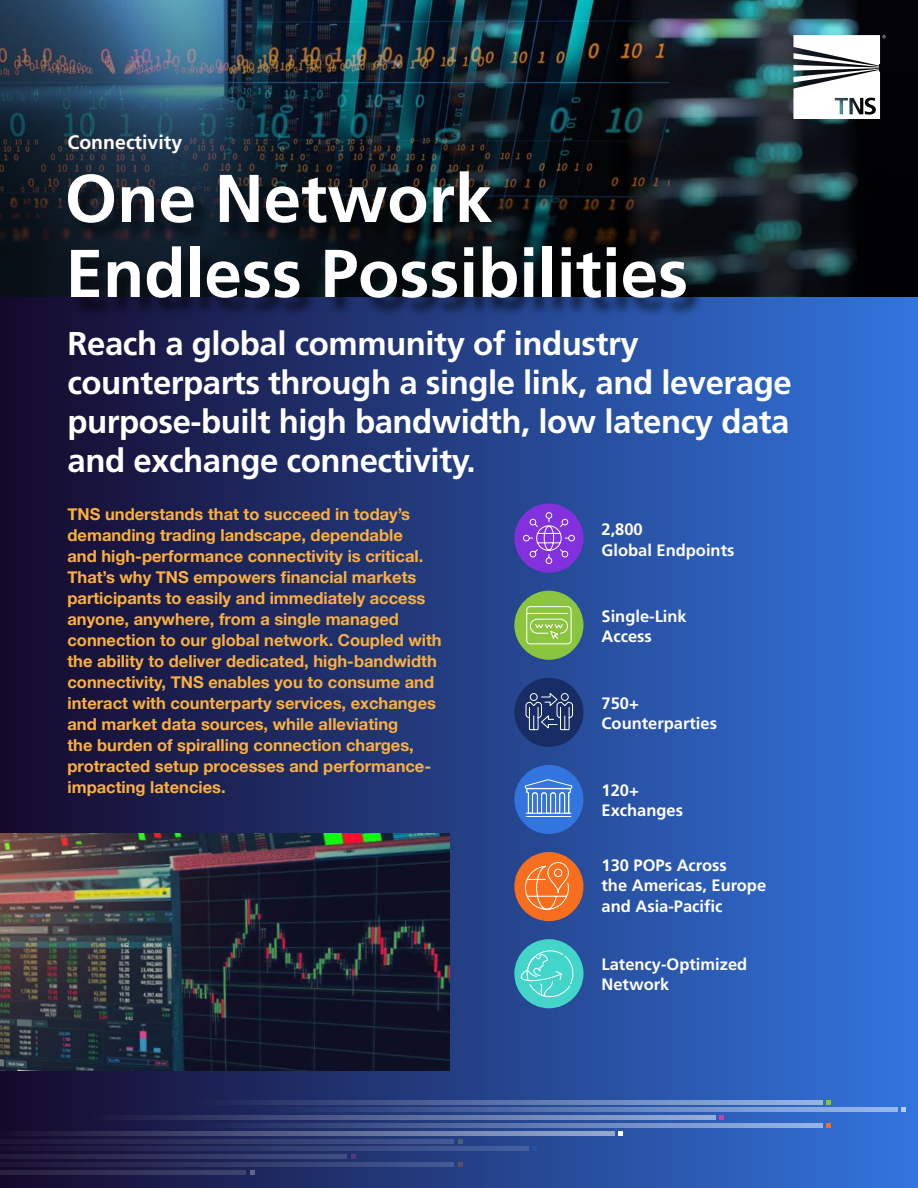
<style>
.page{position:relative;width:918px;height:1188px;background:#fff}
.page>*{position:absolute;margin:0;border:0;box-sizing:border-box;transform-origin:0 0}
.t1{font:700 67.5px/75px "Frutiger LT Std";color:#fff}
.t2{font:700 33px/39px "Frutiger LT Std";letter-spacing:-.015em;color:#fff}
.t3{font:700 19.5px "Frutiger LT Std";color:#fff}
.t4{font:700 16.5px/21px "Helvetica Neue";color:#fbb040}
.t5{font:700 16.5px/20.2px "Frutiger LT Std";color:#fff}
</style>
<div class="page">
<div style="left:0;top:287px;width:918px;height:901px;background:linear-gradient(to right,#16092a,#3375de)"></div>
<img style="left:0;top:0;width:918px;height:297px">
<svg style="left:458px;top:1139px;width:4px;height:5px"></svg>
<svg style="left:0;top:1139px;width:454px;height:5px;background:#313765"></svg>
<svg style="left:458px;top:1163px;width:4px;height:4px"></svg>
<svg style="left:0;top:1163px;width:454px;height:4px;background:#313765"></svg>
<svg style="left:351px;top:1155px;width:4px;height:4px"></svg>
<svg style="left:0;top:1155px;width:347px;height:4px"></svg>
<svg style="left:250px;top:1170px;width:4px;height:4px"></svg>
<svg style="left:0;top:1170px;width:246px;height:4px"></svg>
<svg style="left:533px;top:1147px;width:4px;height:4px"></svg>
<svg style="left:0;top:1147px;width:529px;height:4px;background:#30396a"></svg>
<svg style="left:827px;top:1100px;width:4px;height:4px"></svg>
<svg style="left:0;top:1100px;width:823px;height:4px;background:#4b5a8c"></svg>
<svg style="left:827px;top:1124px;width:4px;height:4px"></svg>
<svg style="left:56px;top:1124px;width:767px;height:4px;background:#4f6093"></svg>
<svg style="left:719px;top:1116px;width:5px;height:4px"></svg>
<svg style="left:0;top:1116px;width:715px;height:4px;background:#505c89"></svg>
<svg style="left:618px;top:1131px;width:5px;height:4px"></svg>
<svg style="left:0;top:1131px;width:614px;height:4px;background:#575f88"></svg>
<svg style="left:901px;top:1108px;width:4px;height:4px"></svg>
<svg style="left:131px;top:1108px;width:766px;height:4px;background:#51679e"></svg>
<div style="left:70px;top:174px;width:634px;height:143px;background:#000;opacity:.55"></div>
<svg style="left:793px;top:35px;width:93px;height:84px"></svg>
<img style="left:0;top:834px;width:450px;height:236px">
<div style="left:514px;top:504px;width:69px;height:69px;background:#8231dc;border-radius:50%"></div>
<svg style="left:523px;top:512px;width:52px;height:53px"></svg>
<div style="left:514px;top:591px;width:69px;height:69px;background:#8bc53f;border-radius:50%"></div>
<hr style="left:527px;top:613px;width:41px;height:1px;background:#fff">
<div style="left:526px;top:606px;width:46px;height:38px;border:1px solid #fff;border-radius:4px"></div>
<svg style="left:529px;top:618px;width:39px;height:21px"></svg>
<div style="left:514px;top:678px;width:69px;height:69px;background:#172d63;border-radius:50%"></div>
<svg style="left:525px;top:693px;width:48px;height:38px"></svg>
<div style="left:514px;top:765px;width:69px;height:69px;background:#3275de;border-radius:50%"></div>
<svg style="left:524px;top:779px;width:49px;height:38px"></svg>
<div style="left:514px;top:852px;width:69px;height:69px;background:#f76f1e;border-radius:50%"></div>
<svg style="left:524px;top:862px;width:45px;height:48px"></svg>
<div style="left:514px;top:939px;width:69px;height:69px;background:#43d5c9;border-radius:50%"></div>
<svg style="left:521px;top:950px;width:54px;height:48px"></svg>
<p class="t3" style="left:68px;top:131px;width:116px">Connectivity</p>
<h1 class="t1" style="left:65px;top:161px;width:625px">One Network<br>Endless Possibilities</h1>
<h2 class="t2" style="left:68px;top:324px;width:726px">Reach a global community of industry counterparts through a single link, and leverage purpose-built high bandwidth, low latency data and exchange connectivity.</h2>
<p class="t4" style="left:68px;top:504px;width:376px">TNS understands that to succeed in today’s demanding trading landscape, dependable<br>and high-performance connectivity is critical.<br>That’s why TNS empowers financial markets participants to easily and immediately access anyone, anywhere, from a single managed connection to our global network. Coupled with the ability to deliver dedicated, high-bandwidth connectivity, TNS enables you to consume and interact with counterparty services, exchanges and market data sources, while alleviating<br>the burden of spiralling connection charges, protracted setup processes and performance&shy;impacting latencies.</p>
<p class="t5" style="left:602px;top:520px;width:134px">2,800<br>Global Endpoints</p>
<p class="t5" style="left:602px;top:606px;width:87px">Single-Link<br>Access</p>
<p class="t5" style="left:602px;top:693px;width:117px">750+<br>Counterparties</p>
<p class="t5" style="left:602px;top:780px;width:83px">120+<br>Exchanges</p>
<p class="t5" style="left:602px;top:855px;width:166px">130 POPs Across<br>the Americas, Europe and Asia-Pacific</p>
<p class="t5" style="left:602px;top:954px;width:147px">Latency-Optimized<br>Network</p>
</div>
